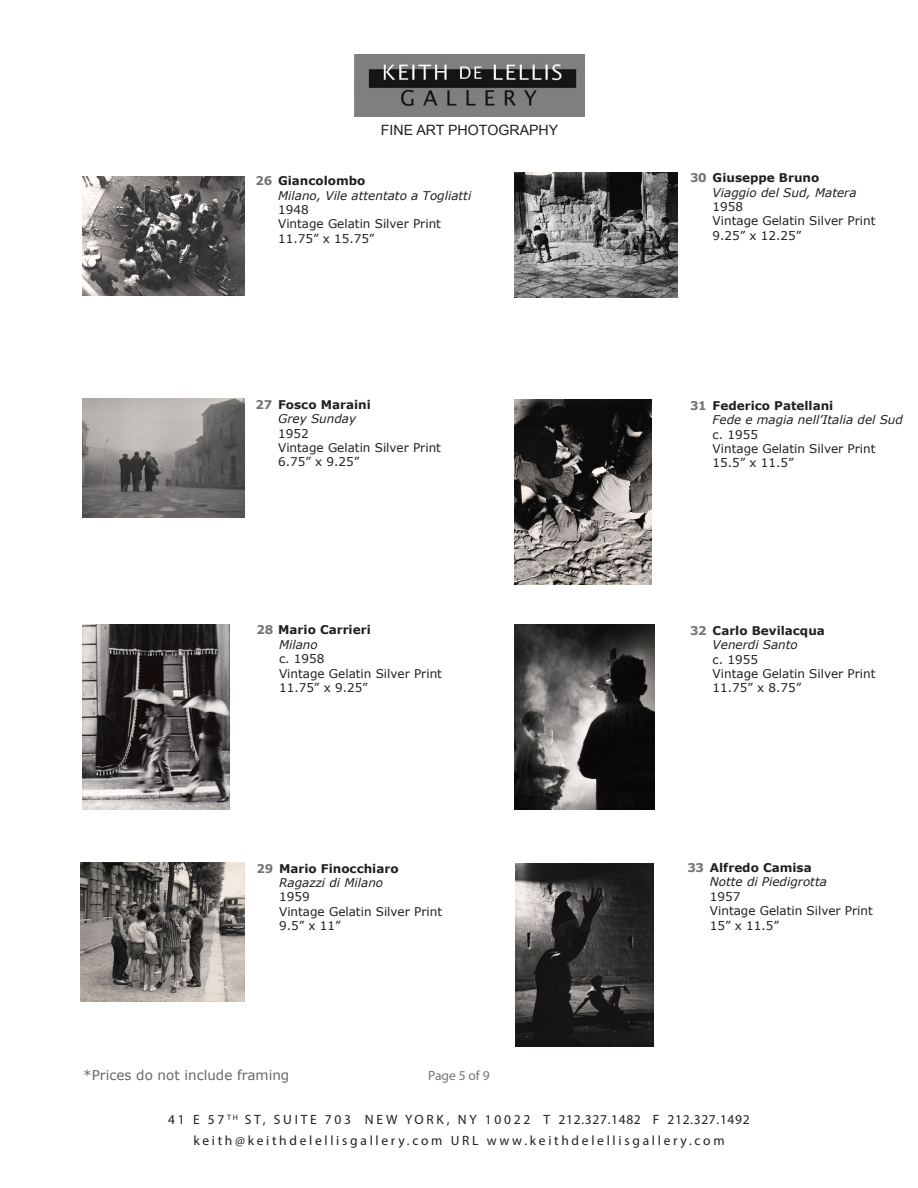
<style>
.page{position:relative;width:918px;height:1188px;background:#fff}
.page>*{position:absolute;margin:0;border:0;box-sizing:border-box;transform-origin:0 0}
.t1{font:14.25px "Arial";color:#231f20}
.t2{font:13.5px "Myriad Pro";letter-spacing:.2em;color:#231f20}
.t3{font:13.5px "Verdana";color:#67676a}
.t4{font:13.5px "Myriad Pro";color:#727477}
.t5{font:12px/14.4px "Verdana";color:#231f20}
.t6{font:italic 12px "Verdana";color:#231f20}
.t7{font:700 12px "Verdana";color:#231f20}
.s1{font-weight:700;color:#727477}
.s2{font-weight:700}
.s3{font-style:italic}
.s4{color:#727477}
</style>
<div class="page">
<img style="left:355px;top:54px;width:229px;height:63px">
<img style="left:81px;top:862px;width:163px;height:139px">
<img style="left:514px;top:172px;width:164px;height:125px">
<img style="left:515px;top:400px;width:136px;height:185px">
<img style="left:515px;top:625px;width:140px;height:185px">
<img style="left:515px;top:864px;width:139px;height:182px">
<img style="left:83px;top:625px;width:146px;height:185px">
<img style="left:83px;top:398px;width:162px;height:119px">
<img style="left:83px;top:176px;width:162px;height:119px">
<p class="t1" style="left:381px;top:120px;width:179px">FINE ART PHOTOGRAPHY</p>
<p class="t5" style="left:278px;top:174px;width:195px;text-indent:-22px"><span class="s1">26</span> <span class="s2">Giancolombo<br></span><span class="s3">Milano, Vile attentato a Togliatti<br></span>1948<br>Vintage Gelatin Silver Print<br>11.75” x 15.75”</p>
<p class="t5" style="left:278px;top:397px;width:164px;text-indent:-22px"><span class="s1">27</span> <span class="s2">Fosco Maraini<br></span><span class="s3">Grey Sunday<br></span>1952<br>Vintage Gelatin Silver Print<br>6.75” x 9.25”</p>
<p class="t5" style="left:279px;top:623px;width:164px;text-indent:-22px"><span class="s1">28</span> <span class="s2">Mario Carrieri<br></span><span class="s3">Milano<br></span>c. 1958<br>Vintage Gelatin Silver Print<br>11.75” x 9.25”</p>
<p class="t5" style="left:279px;top:861px;width:164px;text-indent:-22px"><span class="s1">29</span> <span class="s2">Mario Finocchiaro<br></span><span class="s3">Ragazzi di Milano<br></span>1959<br>Vintage Gelatin Silver Print<br>9.5” x 11”</p>
<p class="t3" style="left:83px;top:1066px;width:208px">*Prices do not include framing</p>
<p class="t4" style="left:428px;top:1067px;width:63px">Page 5 of 9</p>
<p class="t5" style="left:713px;top:171px;width:164px;text-indent:-22px"><span class="s1">30</span> <span class="s2">Giuseppe Bruno<br></span><span class="s3">Viaggio del Sud, Matera<br></span>1958<br>Vintage Gelatin Silver Print<br>9.25” x 12.25”</p>
<p class="t5" style="left:713px;top:398px;width:192px;text-indent:-22px"><span class="s1">31</span> <span class="s2">Federico Patellani<br></span><span class="s3">Fede e magia nell’Italia del Sud </span>c. 1955<br>Vintage Gelatin Silver Print<br>15.5” x 11.5”</p>
<p class="t5" style="left:713px;top:623px;width:164px;text-indent:-22px"><span class="s1">32</span> <span class="s2">Carlo Bevilacqua<br></span><span class="s3">Venerdi Santo<br></span>c. 1955<br>Vintage Gelatin Silver Print<br>11.75” x 8.75”</p>
<p class="t7" style="left:687px;top:860px;width:126px"><span class="s4">33</span> Alfredo Camisa</p>
<p class="t6" style="left:710px;top:874px;width:119px">Notte di Piedigrotta</p>
<p class="t5" style="left:710px;top:889px;width:32px">1957</p>
<p class="t5" style="left:710px;top:904px;width:164px">Vintage Gelatin Silver Print</p>
<p class="t5" style="left:710px;top:918px;width:71px">15” x 11.5”</p>
<p class="t2" style="left:168px;top:1112px;width:583px">41 E 57 <sup>TH</sup> ST, SUITE 703 NEW YORK, NY 10022 T 212.327.1482 F 212.327.1492</p>
<p class="t2" style="left:193px;top:1133px;width:533px">keith@keithdelellisgallery.com URL www.keithdelellisgallery.com</p>
</div>
